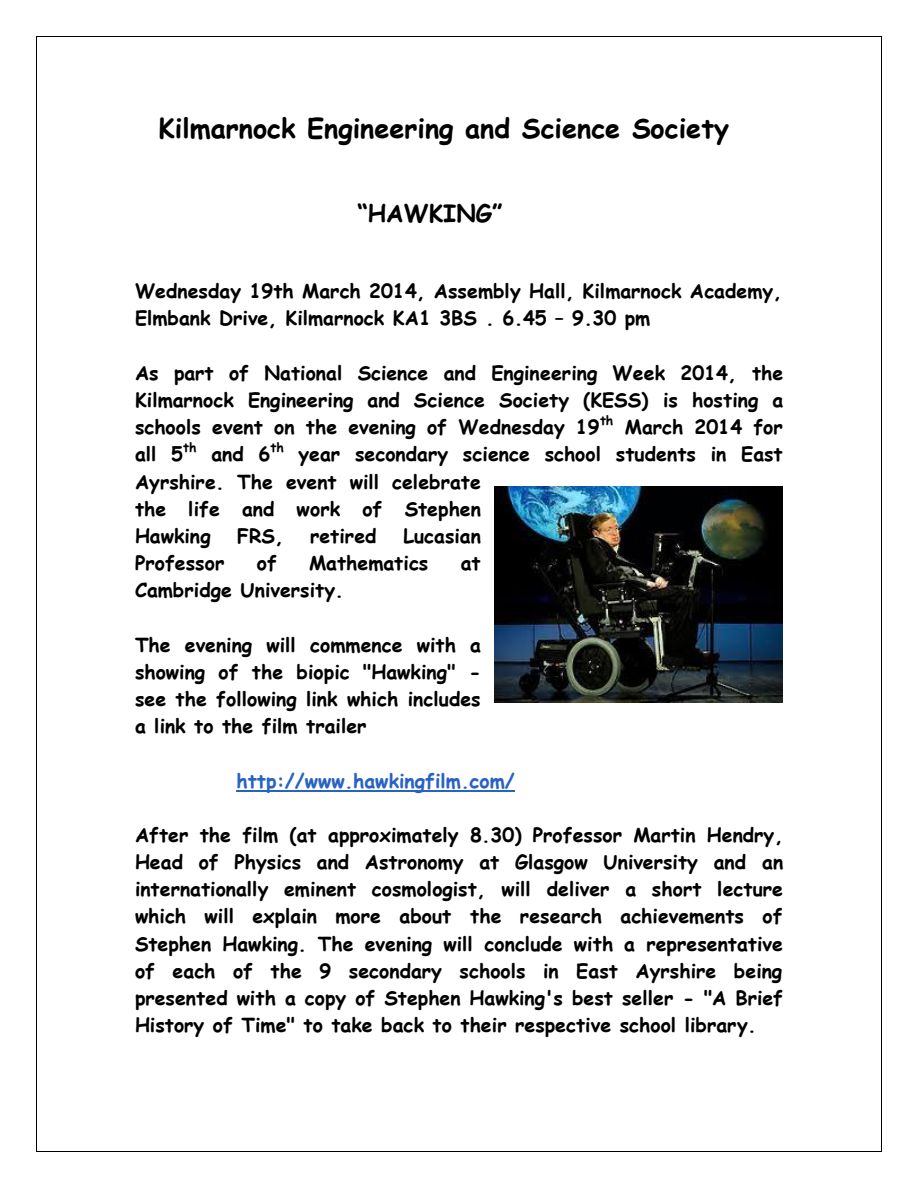
<style>
.page{position:relative;width:918px;height:1188px;background:#fff}
.page>*{position:absolute;margin:0;border:0;box-sizing:border-box;transform-origin:0 0}
.t1{font:700 27px "Comic Sans MS";color:#000}
.t2{font:700 24px "Comic Sans MS";color:#000}
.t3{font:700 19.5px/27.2px "Comic Sans MS";color:#000;text-align:justify}
.t4{font:700 19.5px "Comic Sans MS";color:#2862c5}
.t5{font:700 12.75px "Comic Sans MS";color:#000}
</style>
<div class="page">
<hr style="left:237px;top:790px;width:278px;height:2px;background:#2862c5">
<img style="left:495px;top:486px;width:288px;height:216px">
<hr style="left:37px;top:36px;width:844px;height:1px;background:#000">
<hr style="left:36px;top:37px;width:1px;height:1114px;background:#000">
<hr style="left:881px;top:37px;width:1px;height:1114px;background:#000">
<hr style="left:37px;top:1151px;width:844px;height:1px;background:#000">
<p class="t1" style="left:158px;top:108px;width:572px">Kilmarnock Engineering and Science Society</p>
<p class="t2" style="left:357px;top:195px;width:147px">“HAWKING”</p>
<p class="t3" style="left:135px;top:277px;width:648px">Wednesday 19th March 2014, Assembly Hall, Kilmarnock Academy,<br>Elmbank Drive, Kilmarnock KA1 3BS . 6.45 – 9.30 pm</p>
<p class="t3" style="left:135px;top:358px;width:650px">As part of National Science and Engineering Week 2014, the Kilmarnock Engineering and Science Society (KESS) is hosting a schools event on the evening of Wednesday 19</p>
<p class="t5" style="left:600px;top:411px;width:15px">th</p>
<p class="t3" style="left:625px;top:413px;width:160px">March 2014 for</p>
<p class="t3" style="left:135px;top:440px;width:50px">all 5</p>
<p class="t5" style="left:183px;top:438px;width:15px">th</p>
<p class="t3" style="left:211px;top:440px;width:60px">and 6</p>
<p class="t5" style="left:270px;top:438px;width:15px">th</p>
<p class="t3" style="left:135px;top:440px;width:649px;text-align:left;text-indent:163px">year secondary science school students in East<br>Ayrshire. The event will celebrate<br>the life and work of Stephen<br>Hawking</p>
<p class="t3" style="left:237px;top:521px;width:48px">FRS,</p>
<p class="t3" style="left:310px;top:521px;width:68px">retired</p>
<p class="t3" style="left:403px;top:521px;width:79px">Lucasian</p>
<p class="t3" style="left:135px;top:549px;width:91px">Professor</p>
<p class="t3" style="left:257px;top:549px;width:22px">of</p>
<p class="t3" style="left:309px;top:549px;width:121px">Mathematics</p>
<p class="t3" style="left:461px;top:549px;width:21px">at</p>
<p class="t3" style="left:135px;top:576px;width:210px">Cambridge University.</p>
<p class="t3" style="left:135px;top:630px;width:348px">The evening will commence with a showing of the biopic "Hawking" - see the following link which includes a link to the film trailer</p>
<p class="t4" style="left:237px;top:766px;width:280px">http://www.hawkingfilm.com/</p>
<p class="t3" style="left:135px;top:820px;width:650px">After the film (at approximately 8.30) Professor Martin Hendry, Head of Physics and Astronomy at Glasgow University and an internationally eminent cosmologist, will deliver a short lecture which will explain more about the research achievements of Stephen Hawking. The evening will conclude with a representative of each of the 9 secondary schools in East Ayrshire being presented with a copy of Stephen Hawking's best seller - "A Brief History of Time" to take back to their respective school library.</p>
</div>
